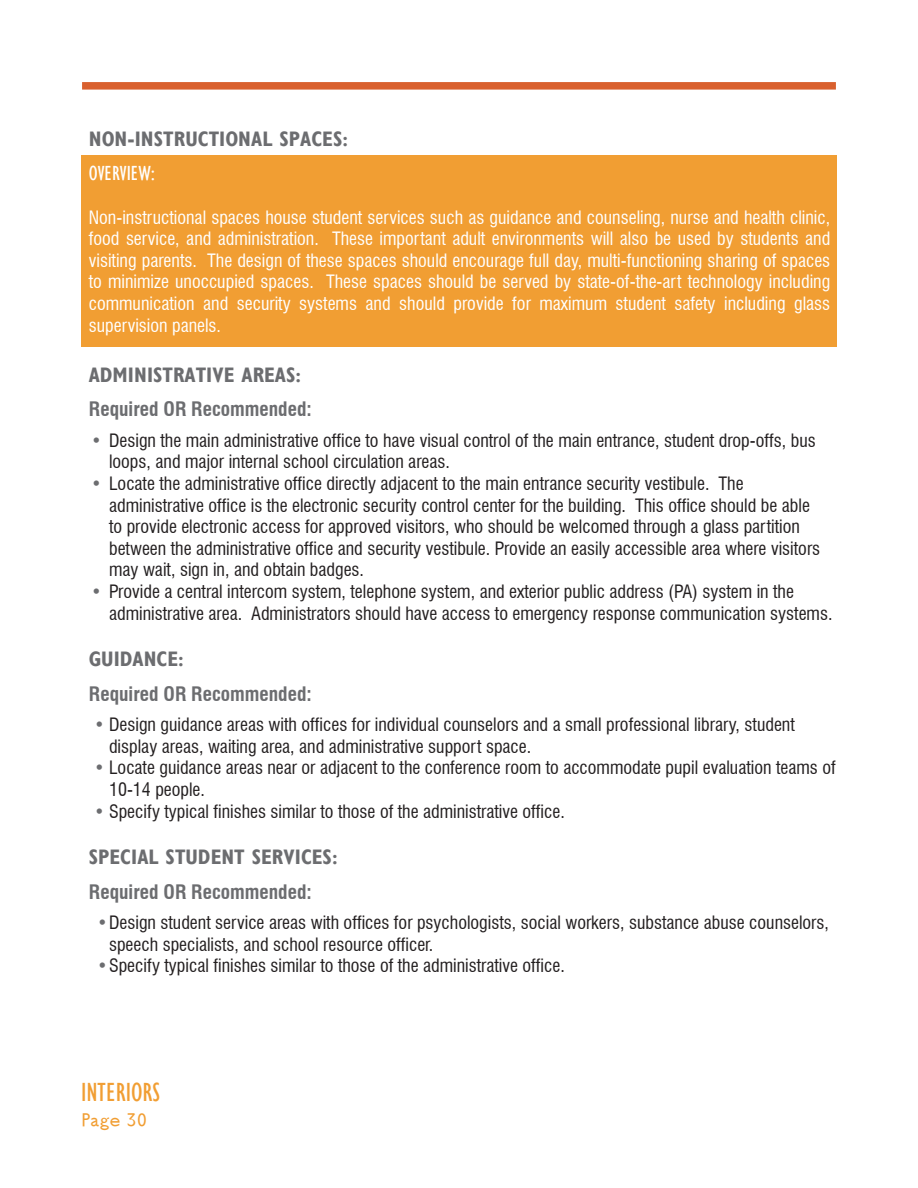
<style>
.page{position:relative;width:918px;height:1188px;background:#fff}
.page>*{position:absolute;margin:0;border:0;box-sizing:border-box;transform-origin:0 0}
.SECTION_HEADER{font:condensed 27px "Gill Sans";color:#f19e33}
.t1{font:100 24px "English Grotesque";letter-spacing:.03em;color:#f19e33}
.PARAGRAPH_HEADER{font:700 condensed 21px "Gill Sans";color:#6c6d70}
.t2{font:condensed 21px "Gill Sans";color:#fff}
.REQUIRED_OR_RECOMMEN{font:700 condensed 19.5px "Swiss 721 BT";color:#6c6d70}
.t3{font:condensed 18px/21.6px "Swiss 721 BT";color:#231f20}
.BODY_TEXT_ORANGE{font:condensed 18px/21.6px "Swiss 721 BT";color:#fff;text-align:justify}
.s1{color:#6c6d70}
</style>
<div class="page">
<div style="left:82px;top:82px;width:754px;height:8px;background:#d9602e"></div>
<div style="left:81px;top:156px;width:756px;height:191px;background:#f19e33"></div>
<p class="PARAGRAPH_HEADER" style="left:89px;top:126px;width:261px">NON-INSTRUCTIONAL SPACES:</p>
<p class="t2" style="left:89px;top:162px;width:68px">OVERVIEW:</p>
<p class="BODY_TEXT_ORANGE" style="left:89px;top:206px;width:743px">Non-instructional spaces house student services such as guidance and counseling, nurse and health clinic, food service, and administration. These important adult environments will also be used by students and visiting parents. The design of these spaces should encourage full day, multi-functioning sharing of spaces to minimize unoccupied spaces. These spaces should be served by state-of-the-art technology including communication and security systems and should provide for maximum student safety including glass supervision panels.</p>
<p class="PARAGRAPH_HEADER" style="left:89px;top:362px;width:214px">ADMINISTRATIVE AREAS:</p>
<p class="REQUIRED_OR_RECOMMEN" style="left:89px;top:397px;width:224px">Required OR Recommended:</p>
<p class="t3" style="left:109px;top:429px;width:708px;text-indent:-18px"><span class="s1">•</span> Design the main administrative office to have visual control of the main entrance, student drop-offs, bus loops, and major internal school circulation areas.</p>
<p class="t3" style="left:109px;top:473px;width:713px;text-indent:-18px"><span class="s1">•</span> Locate the administrative office directly adjacent to the main entrance security vestibule. The administrative office is the electronic security control center for the building. This office should be able to provide electronic access for approved visitors, who should be welcomed through a glass partition between the administrative office and security vestibule. Provide an easily accessible area where visitors may wait, sign in, and obtain badges.</p>
<p class="t3" style="left:109px;top:581px;width:725px;text-indent:-18px"><span class="s1">•</span> Provide a central intercom system, telephone system, and exterior public address (PA) system in the administrative area. Administrators should have access to emergency response communication systems.</p>
<p class="PARAGRAPH_HEADER" style="left:89px;top:647px;width:97px">GUIDANCE:</p>
<p class="REQUIRED_OR_RECOMMEN" style="left:89px;top:682px;width:224px">Required OR Recommended:</p>
<p class="t3" style="left:109px;top:714px;width:687px;text-indent:-15px"><span class="s1">•</span> Design guidance areas with offices for individual counselors and a small professional library, student display areas, waiting area, and administrative support space.</p>
<p class="t3" style="left:109px;top:757px;width:728px;text-indent:-15px"><span class="s1">•</span> Locate guidance areas near or adjacent to the conference room to accommodate pupil evaluation teams of<br>10-14 people.</p>
<p class="t3" style="left:94px;top:800px;width:472px"><span class="s1">•</span> Specify typical finishes similar to those of the administrative office.</p>
<p class="PARAGRAPH_HEADER" style="left:89px;top:845px;width:250px">SPECIAL STUDENT SERVICES:</p>
<p class="REQUIRED_OR_RECOMMEN" style="left:89px;top:880px;width:224px">Required OR Recommended:</p>
<p class="t3" style="left:109px;top:912px;width:721px;text-indent:-12px"><span class="s1">•</span>Design student service areas with offices for psychologists, social workers, substance abuse counselors, speech specialists, and school resource officer.</p>
<p class="t3" style="left:97px;top:955px;width:469px"><span class="s1">•</span>Specify typical finishes similar to those of the administrative office.</p>
<p class="SECTION_HEADER" style="left:81px;top:1077px;width:81px">INTERIORS</p>
<p class="t1" style="left:81px;top:1107px;width:67px">Page 30</p>
</div>
